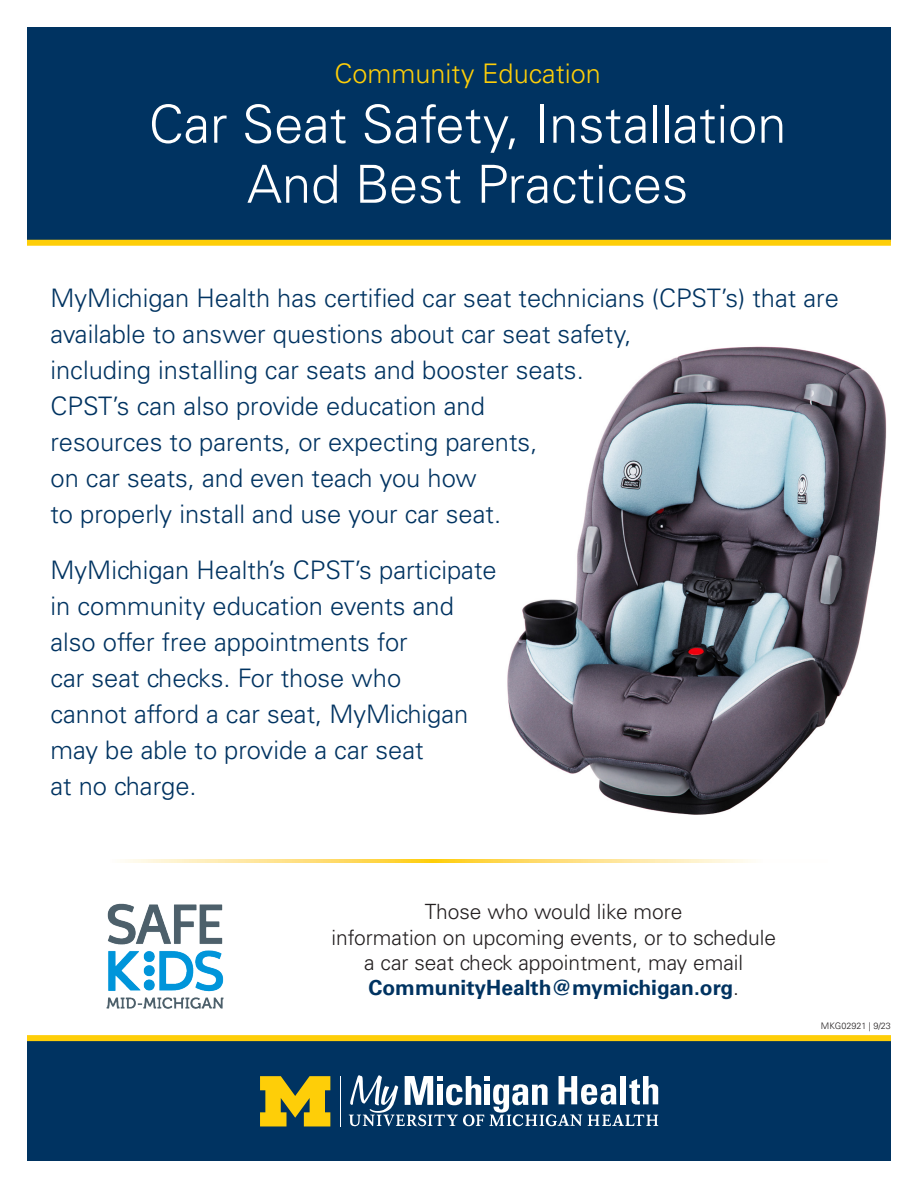
<style>
.page{position:relative;width:918px;height:1188px;background:#fff}
.page>*{position:absolute;margin:0;border:0;box-sizing:border-box;transform-origin:0 0}
.t1{font:300 52.5px/60px "Univers LT Std";color:#fff;text-align:center}
.t2{font:300 27px "Univers LT Std";color:#fece08}
.t3{font:300 25.5px/36px "Univers LT Std";color:#003361}
.t4{font:300 21px/25.2px "Univers LT Std";color:#231f20;text-align:center}
.t5{font:300 9px "Univers LT Std";color:#231f20}
.s1{font-weight:700;color:#003361}
</style>
<div class="page">
<img style="left:507px;top:346px;width:380px;height:469px">
<div style="left:27px;top:27px;width:864px;height:215px;background:#003361"></div>
<div style="left:27px;top:1041px;width:864px;height:120px;background:#003361"></div>
<div style="left:27px;top:1035px;width:864px;height:6px;background:#fece08"></div>
<div style="left:27px;top:240px;width:864px;height:6px;background:#fece08"></div>
<svg style="left:260px;top:1076px;width:70px;height:50px"></svg>
<hr style="left:340px;top:1076px;width:1px;height:50px;background:#fff">
<svg style="left:349px;top:1075px;width:309px;height:51px"></svg>
<img style="left:106px;top:903px;width:118px;height:106px">
<svg style="left:123px;top:860px;width:630px;height:3px;background:#fee38a"></svg>
<h1 class="t2" style="left:335px;top:57px;width:268px">Community Education</h1>
<h1 class="t1" style="left:149px;top:94px;width:639px">Car Seat Safety, Installation<br>And Best Practices</h1>
<p class="t3" style="left:50px;top:280px;width:790px">MyMichigan Health has certified car seat technicians (CPST’s) that are available to answer questions about car seat safety,<br>including installing car seats and booster seats.<br>CPST’s can also provide education and<br>resources to parents, or expecting parents,<br>on car seats, and even teach you how<br>to properly install and use your car seat.</p>
<p class="t3" style="left:50px;top:552px;width:448px">MyMichigan Health’s CPST’s participate in community education events and also offer free appointments for<br>car seat checks. For those who<br>cannot afford a car seat, MyMichigan may be able to provide a car seat<br>at no charge.</p>
<p class="t4" style="left:331px;top:899px;width:446px">Those who would like more<br>information on upcoming events, or to schedule a car seat check appointment, may email <span class="s1">CommunityHealth@mymichigan.org</span>.</p>
<p class="t5" style="left:821px;top:1020px;width:72px">MKG02921 | 9/23</p>
</div>
